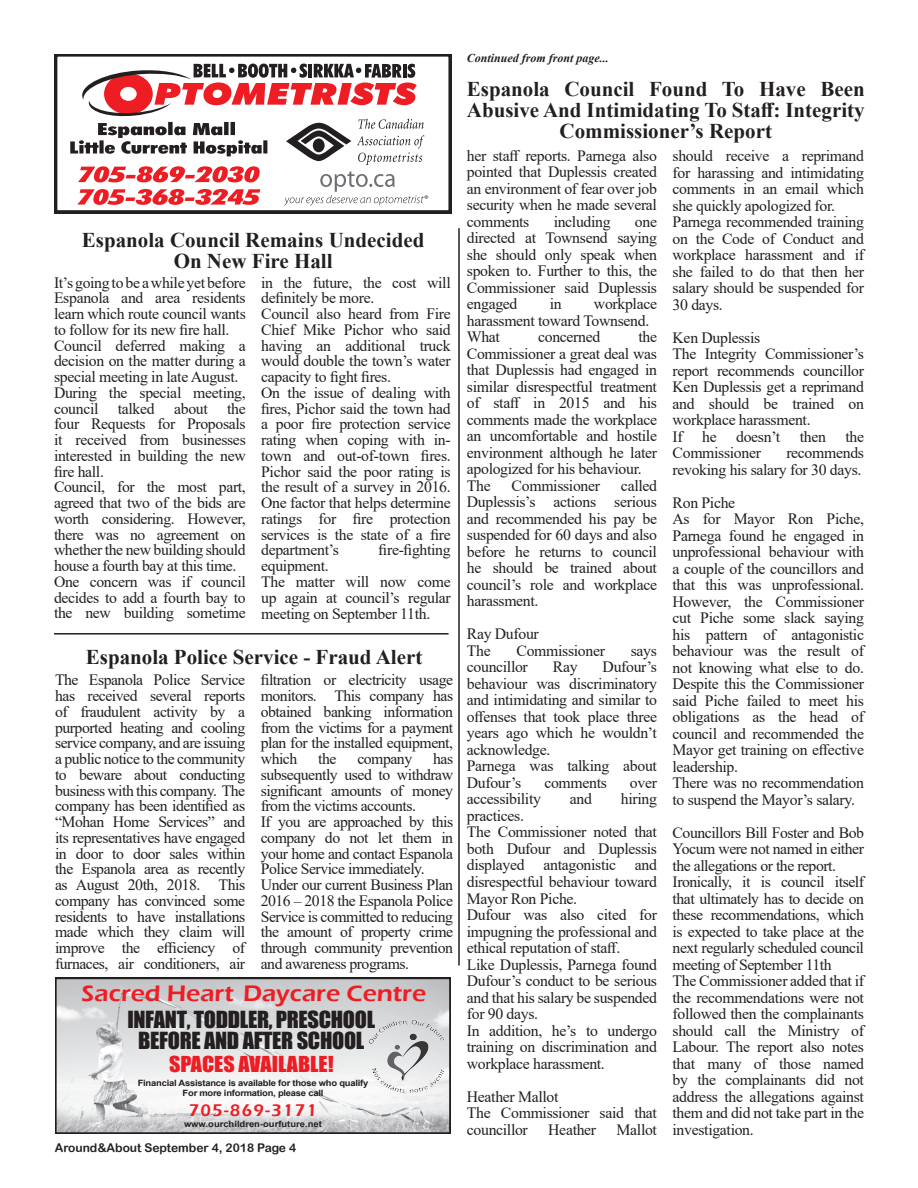
<style>
.page{position:relative;width:918px;height:1188px;background:#fff}
.page>*{position:absolute;margin:0;border:0;box-sizing:border-box;transform-origin:0 0}
.t1{font:600 23.1px "Eras ITC";color:#ee1d23;scale:1.09 1}
.t2{font:21.6px/21.6px "Impact";letter-spacing:-.015em;color:#231f20;text-align:center}
.t3{font:700 21px/21px "Times New Roman";color:#231f20;text-align:center}
.t4{font:20.25px "Impact";color:#ee1d23;scale:1.09 1}
.t5{font:600 17.4px "Eras ITC";letter-spacing:.075em;color:#ee1d23}
.t6{font:15.75px/16.5px "Times New Roman";letter-spacing:-.02em;color:#231f20}
.t7{font:12px "Arial Rounded MT Bold";color:#231f20}
.t8{font:italic 700 12px "Times New Roman";color:#231f20}
.t9{font:700 8.7px/10.4px "Arial";letter-spacing:-.025em;color:#231f20;text-align:center;scale:1.09 1}
.t10{font:700 8.7px "Arial";color:#231f20;scale:1.09 1}
</style>
<div class="page">
<svg style="left:55px;top:978px;width:396px;height:156px"></svg>
<svg style="left:54px;top:54px;width:397px;height:159px"></svg>
<svg style="left:70px;top:64px;width:358px;height:142px"></svg>
<hr style="left:54px;top:633px;width:395px;height:2px;background:#231f20">
<hr style="left:458px;top:228px;width:2px;height:738px;background:#231f20">
<h3 class="t3" style="left:82px;top:229px;width:344px">Espanola Council Remains Undecided<br>On New Fire Hall</h3>
<p class="t6" style="left:54px;top:274px;width:193px;line-height:15.8px">It’s going to be a while yet before<br>Espanola and area residents learn which route council wants to follow for its new fire hall.<br>Council deferred making a decision on the matter during a special meeting in late August.<br>During the special meeting, council talked about the four Requests for Proposals it received from businesses interested in building the new fire hall.<br>Council, for the most part, agreed that two of the bids are worth considering. However, there was no agreement on whether the new building should house a fourth bay at this time.<br>One concern was if council decides to add a fourth bay to the new building sometime</p>
<p class="t6" style="left:261px;top:274px;width:191px;line-height:15.8px">in the future, the cost will definitely be more.<br>Council also heard from Fire<br>Chief Mike Pichor who said having an additional truck would double the town’s water capacity to fight fires.<br>On the issue of dealing with fires, Pichor said the town had a poor fire protection service rating when coping with in&shy;town and out-of-town fires.<br>Pichor said the poor rating is the result of a survey in 2016.<br>One factor that helps determine ratings for fire protection services is the state of a fire department’s</p>
<p class="t6" style="left:379px;top:541px;width:74px">fire-fighting</p>
<p class="t6" style="left:261px;top:557px;width:191px;line-height:16px">equipment.<br>The matter will now come up again at council’s regular meeting on September 11th.</p>
<h3 class="t3" style="left:86px;top:646px;width:338px">Espanola Police Service - Fraud Alert</h3>
<p class="t6" style="left:55px;top:672px;width:192px;line-height:15.8px;text-align:justify">The Espanola Police Service has received several reports of fraudulent activity by a purported heating and cooling service company, and are issuing a public notice to the community to beware about conducting business with this company. The company has been identified as “Mohan Home Services” and its representatives have engaged in door to door sales within the Espanola area as recently as August 20th, 2018. This company has convinced some residents to have installations made which they claim will improve the efficiency of furnaces, air conditioners, air</p>
<p class="t6" style="left:261px;top:672px;width:194px;line-height:15.8px;text-align:justify">filtration or electricity usage monitors. This company has obtained banking information from the victims for a payment plan for the installed equipment, which</p>
<p class="t6" style="left:261px;top:751px;width:194px;line-height:15.8px;text-indent:172px">has subsequently used to withdraw significant amounts of money from the victims accounts.<br>If you are approached by this company do not let them in your home and contact Espanola<br>Police Service immediately.<br>Under our current Business Plan<br>2016 – 2018 the Espanola Police<br>Service is committed to reducing the amount of property crime through community prevention and awareness programs.</p>
<p class="t6" style="left:318px;top:750px;width:20px">the</p>
<p class="t6" style="left:357px;top:750px;width:56px">company</p>
<h1 class="t1" style="left:82px;top:980px;width:318px">Sacred Heart Daycare Centre</h1>
<h2 class="t2" style="left:127px;top:1008px;width:249px">INFANT, TODDLER, PRESCHOOL<br>BEFORE AND AFTER SCHOOL</h2>
<p class="t4" style="left:169px;top:1048px;width:152px">SPACES AVAILABLE!</p>
<p class="t9" style="left:138px;top:1078px;width:213px">Financial Assistance is available for those who qualify<br>For more information, please call</p>
<p class="t5" style="left:189px;top:1100px;width:130px">705-869-3171</p>
<p class="t10" style="left:184px;top:1118px;width:128px">www.ourchildren-ourfuture.net</p>
<p class="t7" style="left:55px;top:1141px;width:243px">Around&amp;About September 4, 2018 Page 4</p>
<p class="t8" style="left:467px;top:50px;width:144px">Continued from front page...</p>
<h3 class="t3" style="left:467px;top:78px;width:399px">Espanola Council Found To Have Been<br>Abusive And Intimidating To Staff: Integrity<br>Commissioner’s Report</h3>
<p class="t6" style="left:467px;top:147px;width:192px;text-align:justify">her staff reports. Parnega also pointed that Duplessis created an environment of fear over job security when he made several comments</p>
<p class="t6" style="left:554px;top:213px;width:58px">including</p>
<p class="t6" style="left:467px;top:213px;width:192px;text-align:justify;text-indent:168px">one directed at Townsend saying she should only speak when spoken to. Further to this, the Commissioner said Duplessis engaged</p>
<p class="t6" style="left:467px;top:295px;width:192px;text-indent:127px">workplace harassment toward Townsend.<br>What</p>
<p class="t6" style="left:550px;top:295px;width:13px">in</p>
<p class="t6" style="left:467px;top:328px;width:192px;text-indent:172px">the<br>Commissioner a great deal was that Duplessis had engaged in similar disrespectful treatment of staff in 2015 and his comments made the workplace an uncomfortable and hostile environment although he later apologized for his behaviour.<br>The</p>
<p class="t6" style="left:538px;top:328px;width:64px">concerned</p>
<p class="t6" style="left:467px;top:477px;width:192px;text-align:justify;text-indent:154px">called Duplessis’s actions serious and recommended his pay be suspended for 60 days and also before he returns to council he should be trained about council’s role and workplace harassment.</p>
<p class="t6" style="left:467px;top:625px;width:73px">Ray Dufour<br>The</p>
<p class="t6" style="left:512px;top:477px;width:90px">Commissioner</p>
<p class="t6" style="left:517px;top:642px;width:90px">Commissioner</p>
<p class="t6" style="left:631px;top:642px;width:28px">says</p>
<p class="t6" style="left:467px;top:658px;width:63px">councillor</p>
<p class="t6" style="left:553px;top:658px;width:26px">Ray</p>
<p class="t6" style="left:467px;top:658px;width:192px;text-indent:136px">Dufour’s behaviour was discriminatory and intimidating and similar to offenses that took place three years ago which he wouldn’t acknowledge.<br>Parnega was talking about<br>Dufour’s</p>
<p class="t6" style="left:544px;top:774px;width:64px">comments</p>
<p class="t6" style="left:630px;top:774px;width:29px">over</p>
<p class="t6" style="left:467px;top:790px;width:76px">accessibility</p>
<p class="t6" style="left:570px;top:790px;width:24px">and</p>
<p class="t6" style="left:621px;top:790px;width:38px">hiring</p>
<p class="t6" style="left:467px;top:807px;width:192px">practices.<br>The Commissioner noted that both Dufour and Duplessis displayed antagonistic and disrespectful behaviour toward<br>Mayor Ron Piche.<br>Dufour was also cited for impugning the professional and ethical reputation of staff.<br>Like Duplessis, Parnega found<br>Dufour’s conduct to be serious and that his salary be suspended for 90 days.<br>In addition, he’s to undergo training on discrimination and workplace harassment.</p>
<p class="t6" style="left:467px;top:1088px;width:192px">Heather Mallot<br>The Commissioner said that councillor</p>
<p class="t6" style="left:548px;top:1121px;width:49px">Heather</p>
<p class="t6" style="left:617px;top:1121px;width:42px">Mallot</p>
<p class="t6" style="left:673px;top:147px;width:193px">should receive a reprimand for harassing and intimidating comments in an email which she quickly apologized for.<br>Parnega recommended training on the Code of Conduct and workplace harassment and if she failed to do that then her salary should be suspended for<br>30 days.</p>
<p class="t6" style="left:673px;top:329px;width:193px">Ken Duplessis<br>The Integrity Commissioner’s report recommends councillor<br>Ken Duplessis get a reprimand and should be trained on workplace harassment.<br>If he doesn’t then the<br>Commissioner</p>
<p class="t6" style="left:673px;top:444px;width:193px;text-align:right">recommends<br>revoking his salary for 30 days.</p>
<p class="t6" style="left:673px;top:494px;width:193px">Ron Piche<br>As for Mayor Ron Piche,<br>Parnega found he engaged in unprofessional behaviour with a couple of the councillors and that this was unprofessional.<br>However, the Commissioner cut Piche some slack saying his pattern of antagonistic behaviour was the result of not knowing what else to do.<br>Despite this the Commissioner said Piche failed to meet his obligations as the head of council and recommended the<br>Mayor get training on effective leadership.<br>There was no recommendation to suspend the Mayor’s salary.</p>
<p class="t6" style="left:673px;top:824px;width:193px">Councillors Bill Foster and Bob<br>Yocum were not named in either the allegations or the report.<br>Ironically, it is council itself that ultimately has to decide on these recommendations, which is expected to take place at the next regularly scheduled council meeting of September 11th<br>The Commissioner added that if the recommendations were not followed then the complainants should call the Ministry of<br>Labour. The report also notes that many of those named by the complainants did not address the allegations against them and did not take part in the investigation.</p>
</div>
